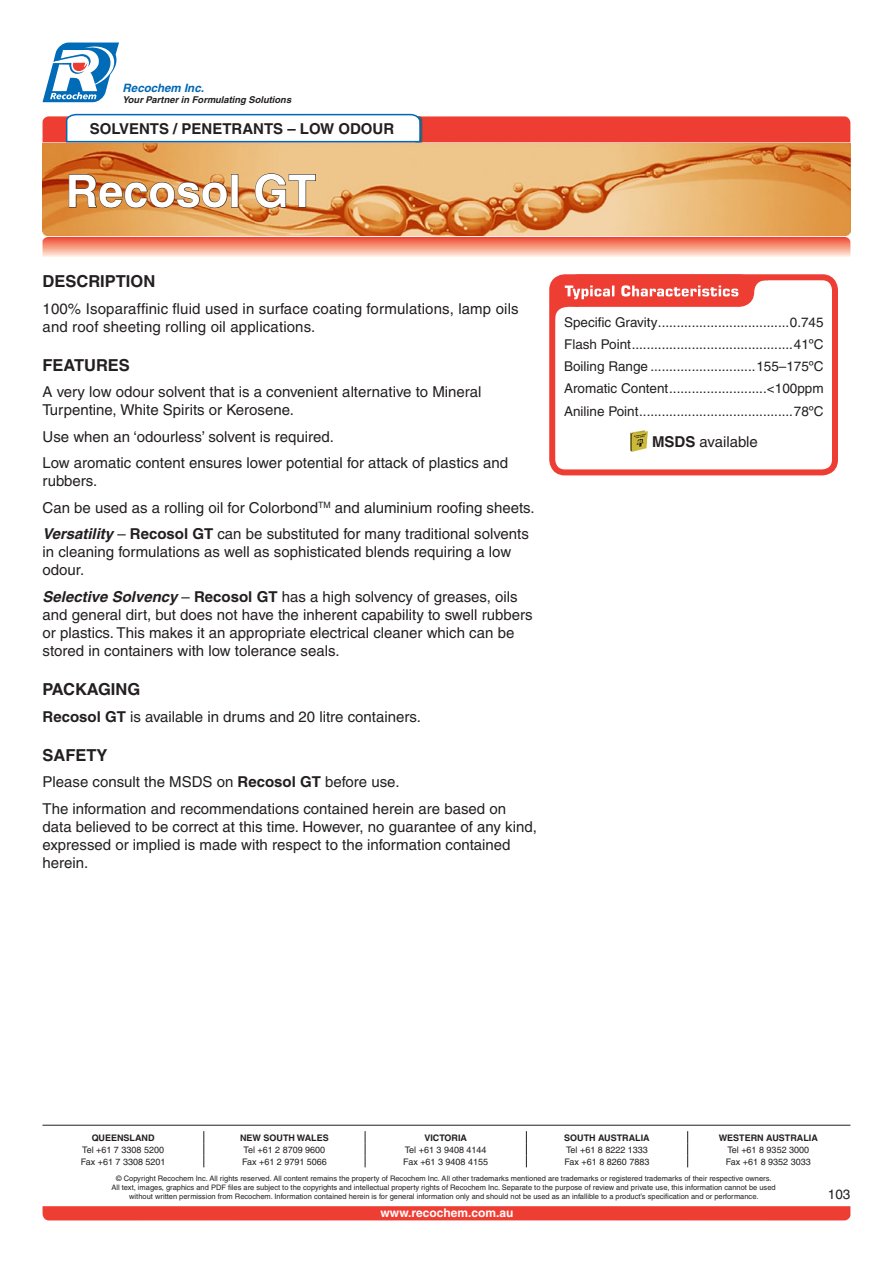
<style>
.page{position:relative;width:893px;height:1263px;background:#fff}
.page>*{position:absolute;margin:0;border:0;box-sizing:border-box;transform-origin:0 0}
.Product_name{font:700 45px "Helvetica";color:#fff}
.Heading{font:700 16.5px "Helvetica";color:#231f20}
.Body_Text{font:15px/18px "Helvetica";color:#231f20}
.Bullet{font:15px "Helvetica";color:#231f20}
.Paragraph_Style_5{font:15px/18px "Helvetica";letter-spacing:.01em;color:#231f20}
.Product_category{font:700 15px "Helvetica";color:#231f20}
.Typical_Characterist{font:13.5px "Helvetica";color:#231f20}
.Body_Text-2{font:700 12px "Helvetica";color:#fff}
.t1{font:italic 700 11.55px "Helvetica";color:#0168b3}
.t2{font:italic 700 9.3px "Helvetica";color:#231f20}
.t3{font:9px "Helvetica";color:#231f20}
.t4{font:700 9px "Helvetica";color:#231f20}
.t5{font:7.5px/9px "Helvetica";color:#231f20;text-align:center}
.s1{font-weight:700;font-style:italic}
.s2{font-weight:700}
</style>
<div class="page">
<svg style="left:43px;top:43px;width:76px;height:59px"></svg>
<svg style="left:204px;top:1131px;width:1px;height:36px"></svg>
<svg style="left:365px;top:1131px;width:1px;height:36px"></svg>
<svg style="left:526px;top:1131px;width:1px;height:36px"></svg>
<svg style="left:687px;top:1131px;width:1px;height:36px"></svg>
<svg style="left:43px;top:237px;width:807px;height:20px;background:#f69b87"></svg>
<hr style="left:43px;top:1125px;width:807px;height:1px;background:#231f20">
<svg style="left:43px;top:1206px;width:808px;height:14px;background:#ee4037"></svg>
<svg style="left:43px;top:113px;width:807px;height:30px"></svg>
<img style="left:43px;top:144px;width:807px;height:92px">
<img style="left:69px;top:174px;width:159px;height:34px">
<div style="left:231px;top:174px;width:7px;height:33px;border:1px solid #231f20"></div>
<svg style="left:255px;top:173px;width:61px;height:36px;background:#ca9d69"></svg>
<div style="left:549px;top:274px;width:289px;height:201px;border:6px solid #ee3e34;border-radius:13px"></div>
<div style="left:564px;top:274px;width:190px;height:33px;border:6px solid #ee3e34;border-radius:12px"></div>
<svg style="left:552px;top:277px;width:216px;height:44px"></svg>
<img style="left:631px;top:431px;width:17px;height:21px">
<p class="t1" style="left:123px;top:81px;width:83px">Recochem Inc.</p>
<p class="t2" style="left:123px;top:94px;width:170px">Your Partner in Formulating Solutions</p>
<p class="Product_category" style="left:90px;top:120px;width:306px">SOLVENTS / PENETRANTS – LOW ODOUR</p>
<p class="Product_name" style="left:66px;top:164px;width:252px">Recosol GT</p>
<p class="Heading" style="left:43px;top:271px;width:114px">DESCRIPTION</p>
<p class="Paragraph_Style_5" style="left:43px;top:299px;width:478px">100% Isoparaffinic fluid used in surface coating formulations, lamp oils and roof sheeting rolling oil applications.</p>
<p class="Heading" style="left:43px;top:355px;width:89px">FEATURES</p>
<p class="Bullet" style="left:43px;top:383px;width:440px">A very low odour solvent that is a convenient alternative to Mineral</p>
<p class="Bullet" style="left:43px;top:401px;width:253px">Turpentine, White Spirits or Kerosene.</p>
<p class="Bullet" style="left:43px;top:428px;width:293px">Use when an ‘odourless’ solvent is required.</p>
<p class="Bullet" style="left:43px;top:454px;width:467px">Low aromatic content ensures lower potential for attack of plastics and</p>
<p class="Bullet" style="left:43px;top:472px;width:56px">rubbers.</p>
<p class="Bullet" style="left:43px;top:499px;width:494px">Can be used as a rolling oil for Colorbond<sup>TM</sup> and aluminium roofing sheets.</p>
<p class="Body_Text" style="left:43px;top:525px;width:488px"><span class="s1">Versatility</span> – <span class="s2">Recosol GT</span> can be substituted for many traditional solvents in cleaning formulations as well as sophisticated blends requiring a low odour.</p>
<p class="Body_Text" style="left:43px;top:587px;width:492px"><span class="s1">Selective Solvency</span> – <span class="s2">Recosol GT</span> has a high solvency of greases, oils and general dirt, but does not have the inherent capability to swell rubbers or plastics. This makes it an appropriate electrical cleaner which can be stored in containers with low tolerance seals.</p>
<p class="Heading" style="left:43px;top:679px;width:99px">PACKAGING</p>
<p class="Body_Text" style="left:43px;top:707px;width:380px"><span class="s2">Recosol GT</span> is available in drums and 20 litre containers.</p>
<p class="Heading" style="left:43px;top:745px;width:67px">SAFETY</p>
<p class="Body_Text" style="left:43px;top:773px;width:358px">Please consult the MSDS on <span class="s2">Recosol GT</span> before use.</p>
<p class="Body_Text" style="left:43px;top:800px;width:496px">The information and recommendations contained herein are based on data believed to be correct at this time. However, no guarantee of any kind, expressed or implied is made with respect to the information contained herein.</p>
<p class="Typical_Characterist" style="left:564px;top:314px;width:261px">Specific Gravity...................................0.745</p>
<p class="Typical_Characterist" style="left:564px;top:336px;width:261px">Flash Point...........................................41ºC</p>
<p class="Typical_Characterist" style="left:564px;top:358px;width:261px">Boiling Range ............................155–175ºC</p>
<p class="Typical_Characterist" style="left:564px;top:381px;width:261px">Aromatic Content..........................&lt;100ppm</p>
<p class="Typical_Characterist" style="left:564px;top:403px;width:261px">Aniline Point.........................................78ºC</p>
<p class="Body_Text" style="left:652px;top:433px;width:107px"><span class="s2">MSDS</span> available</p>
<p class="t4" style="left:92px;top:1132px;width:64px">QUEENSLAND</p>
<p class="t4" style="left:240px;top:1132px;width:90px">NEW SOUTH WALES</p>
<p class="t4" style="left:424px;top:1132px;width:44px">VICTORIA</p>
<p class="t4" style="left:564px;top:1132px;width:87px">SOUTH AUSTRALIA</p>
<p class="t4" style="left:719px;top:1132px;width:101px">WESTERN AUSTRALIA</p>
<p class="t3" style="left:82px;top:1144px;width:83px">Tel +61 7 3308 5200</p>
<p class="t3" style="left:244px;top:1144px;width:83px">Tel +61 2 8709 9600</p>
<p class="t3" style="left:405px;top:1144px;width:83px">Tel +61 3 9408 4144</p>
<p class="t3" style="left:566px;top:1144px;width:83px">Tel +61 8 8222 1333</p>
<p class="t3" style="left:727px;top:1144px;width:83px">Tel +61 8 9352 3000</p>
<p class="t3" style="left:81px;top:1156px;width:86px">Fax +61 7 3308 5201</p>
<p class="t3" style="left:242px;top:1156px;width:86px">Fax +61 2 9791 5066</p>
<p class="t3" style="left:403px;top:1156px;width:86px">Fax +61 3 9408 4155</p>
<p class="t3" style="left:565px;top:1156px;width:86px">Fax +61 8 8260 7883</p>
<p class="t3" style="left:726px;top:1156px;width:86px">Fax +61 8 9352 3033</p>
<p class="t5" style="left:111px;top:1174px;width:666px">© Copyright Recochem Inc. All rights reserved. All content remains the property of Recochem Inc. All other trademarks mentioned are trademarks or registered trademarks of their respective owners.<br>All text, images, graphics and PDF files are subject to the copyrights and intellectual property rights of Recochem Inc. Separate to the purpose of review and private use, this information cannot be used without written permission from Recochem. Information contained herein is for general information only and should not be used as an infallible to a product’s specification and or performance.</p>
<p class="Body_Text-2" style="left:381px;top:1205px;width:134px">www.recochem.com.au</p>
<p class="Typical_Characterist" style="left:828px;top:1186px;width:24px">103</p>
</div>
